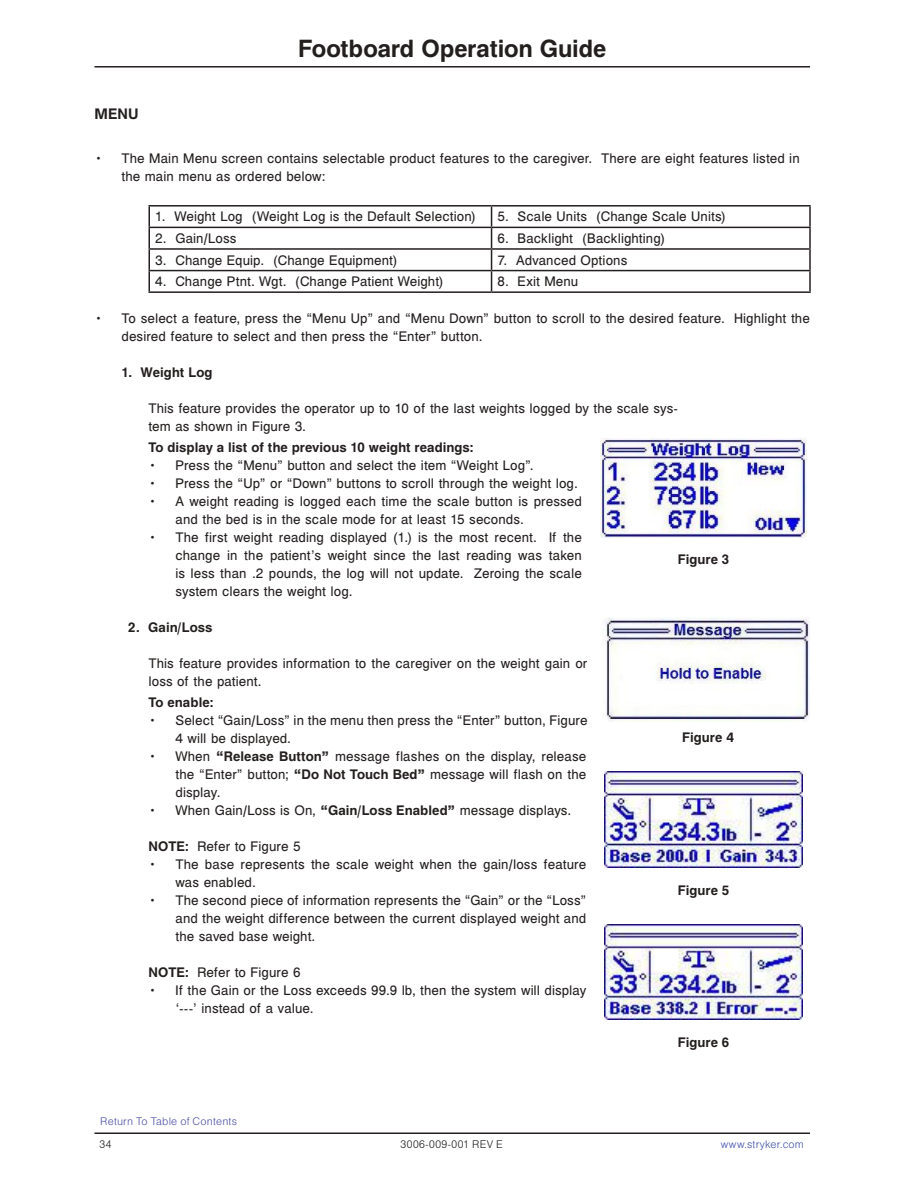
<style>
.page{position:relative;width:918px;height:1188px;background:#fff}
.page>*{position:absolute;margin:0;border:0;box-sizing:border-box;transform-origin:0 0}
.t1{font:700 27px "Helen Pro";letter-spacing:-.005em;color:#241f1f}
.t2{font:700 16.5px "Helen Pro";color:#241f1f}
.t3{font:15px/18px "Helen Pro";letter-spacing:.005em;color:#241f1f}
.t4{font:700 15px "Helen Pro";color:#241f1f}
.t5{font:300 12px "Helen Pro";letter-spacing:.01em;color:#4f52a5}
.t6{font:300 12px "Helen Pro";letter-spacing:.035em;color:#241f1f}
.t7{font:300 12px "Helen Pro";letter-spacing:.02em;color:#4252a5}
.s1{font-weight:700}
</style>
<div class="page">
<hr style="left:94px;top:1132px;width:716px;height:2px;background:#241f1f">
<hr style="left:148px;top:205px;width:344px;height:2px;background:#241f1f">
<hr style="left:148px;top:207px;width:2px;height:20px;background:#241f1f">
<hr style="left:492px;top:205px;width:319px;height:2px;background:#241f1f">
<hr style="left:809px;top:207px;width:2px;height:20px;background:#241f1f">
<hr style="left:148px;top:227px;width:344px;height:1px;background:#241f1f">
<hr style="left:148px;top:228px;width:2px;height:20px;background:#241f1f">
<hr style="left:492px;top:227px;width:319px;height:1px;background:#241f1f">
<hr style="left:809px;top:228px;width:2px;height:20px;background:#241f1f">
<hr style="left:148px;top:248px;width:344px;height:2px;background:#241f1f">
<hr style="left:148px;top:250px;width:2px;height:20px;background:#241f1f">
<hr style="left:492px;top:248px;width:319px;height:2px;background:#241f1f">
<hr style="left:809px;top:250px;width:2px;height:20px;background:#241f1f">
<hr style="left:148px;top:270px;width:344px;height:1px;background:#241f1f">
<hr style="left:148px;top:271px;width:2px;height:20px;background:#241f1f">
<hr style="left:492px;top:270px;width:319px;height:1px;background:#241f1f">
<svg style="left:491px;top:207px;width:1px;height:84px"></svg>
<hr style="left:809px;top:271px;width:2px;height:20px;background:#241f1f">
<hr style="left:148px;top:291px;width:344px;height:2px;background:#241f1f">
<hr style="left:492px;top:291px;width:319px;height:2px;background:#241f1f">
<hr style="left:94px;top:66px;width:716px;height:2px;background:#241f1f">
<img style="left:601px;top:439px;width:205px;height:99px">
<img style="left:603px;top:617px;width:207px;height:105px">
<img style="left:604px;top:772px;width:198px;height:96px">
<img style="left:604px;top:924px;width:198px;height:96px">
<p class="t2" style="left:94px;top:105px;width:46px">MENU</p>
<h1 class="t1" style="left:298px;top:34px;width:310px">Footboard Operation Guide</h1>
<p class="t3" style="left:122px;top:149px;width:680px;text-indent:-27px">• The Main Menu screen contains selectable product features to the caregiver. There are eight features listed in the main menu as ordered below:</p>
<p class="t3" style="left:155px;top:208px;width:322px">1. Weight Log (Weight Log is the Default Selection)</p>
<p class="t3" style="left:498px;top:208px;width:230px">5. Scale Units (Change Scale Units)</p>
<p class="t3" style="left:155px;top:229px;width:83px">2. Gain/Loss</p>
<p class="t3" style="left:498px;top:229px;width:169px">6. Backlight (Backlighting)</p>
<p class="t3" style="left:155px;top:251px;width:244px">3. Change Equip. (Change Equipment)</p>
<p class="t3" style="left:498px;top:251px;width:131px">7. Advanced Options</p>
<p class="t3" style="left:155px;top:272px;width:290px">4. Change Ptnt. Wgt. (Change Patient Weight)</p>
<p class="t3" style="left:498px;top:272px;width:82px">8. Exit Menu</p>
<p class="t3" style="left:121px;top:309px;width:690px;text-indent:-27px">• To select a feature, press the “Menu Up” and “Menu Down” button to scroll to the desired feature. Highlight the desired feature to select and then press the “Enter” button.</p>
<p class="t4" style="left:121px;top:364px;width:93px">1. Weight Log</p>
<p class="t3" style="left:148px;top:399px;width:531px">This feature provides the operator up to 10 of the last weights logged by the scale sys&shy;tem as shown in Figure 3.</p>
<p class="t4" style="left:148px;top:439px;width:327px">To display a list of the previous 10 weight readings:</p>
<p class="t3" style="left:148px;top:456px;width:387px">• Press the “Menu” button and select the item “Weight Log”.</p>
<p class="t3" style="left:148px;top:474px;width:431px">• Press the “Up” or “Down” buttons to scroll through the weight log.</p>
<p class="t3" style="left:175px;top:492px;width:408px;text-indent:-27px">• A weight reading is logged each time the scale button is pressed and the bed is in the scale mode for at least 15 seconds.</p>
<p class="t3" style="left:175px;top:528px;width:408px;text-align:justify;text-indent:-27px">• The first weight reading displayed (1.) is the most recent. If the change in the patient’s weight since the last reading was taken is less than .2 pounds, the log will not update. Zeroing the scale system clears the weight log.</p>
<p class="t4" style="left:128px;top:619px;width:86px">2. Gain/Loss</p>
<p class="t3" style="left:148px;top:654px;width:441px">This feature provides information to the caregiver on the weight gain or loss of the patient.</p>
<p class="t4" style="left:148px;top:694px;width:67px">To enable:</p>
<p class="t3" style="left:175px;top:711px;width:414px;text-indent:-27px">• Select “Gain/Loss” in the menu then press the “Enter” button, Figure<br>4 will be displayed.</p>
<p class="t3" style="left:175px;top:747px;width:412px;text-align:justify;text-indent:-27px">• When <span class="s1">“Release Button”</span> message flashes on the display, release the “Enter” button; <span class="s1">“Do Not Touch Bed”</span> message will flash on the display.</p>
<p class="t3" style="left:148px;top:801px;width:424px">• When Gain/Loss is On, <span class="s1">“Gain/Loss Enabled”</span> message displays.</p>
<p class="t3" style="left:148px;top:837px;width:154px"><span class="s1">NOTE:</span> Refer to Figure 5</p>
<p class="t3" style="left:175px;top:855px;width:412px;text-indent:-27px">• The base represents the scale weight when the gain/loss feature was enabled.</p>
<p class="t3" style="left:175px;top:891px;width:412px;text-align:justify;text-indent:-27px">• The second piece of information represents the “Gain” or the “Loss” and the weight difference between the current displayed weight and the saved base weight.</p>
<p class="t3" style="left:148px;top:963px;width:154px"><span class="s1">NOTE:</span> Refer to Figure 6</p>
<p class="t3" style="left:175px;top:981px;width:412px;text-indent:-27px">• If the Gain or the Loss exceeds 99.9 lb, then the system will display ‘---’ instead of a value.</p>
<p class="t4" style="left:678px;top:551px;width:53px">Figure 3</p>
<p class="t4" style="left:682px;top:729px;width:53px">Figure 4</p>
<p class="t4" style="left:678px;top:883px;width:53px">Figure 5</p>
<p class="t5" style="left:100px;top:1116px;width:138px">Return To Table of Contents</p>
<p class="t4" style="left:678px;top:1035px;width:53px">Figure 6</p>
<p class="t6" style="left:99px;top:1138px;width:13px">34</p>
<p class="t6" style="left:401px;top:1138px;width:104px">3006-009-001 REV E</p>
<p class="t7" style="left:721px;top:1138px;width:85px">www.stryker.com</p>
</div>
